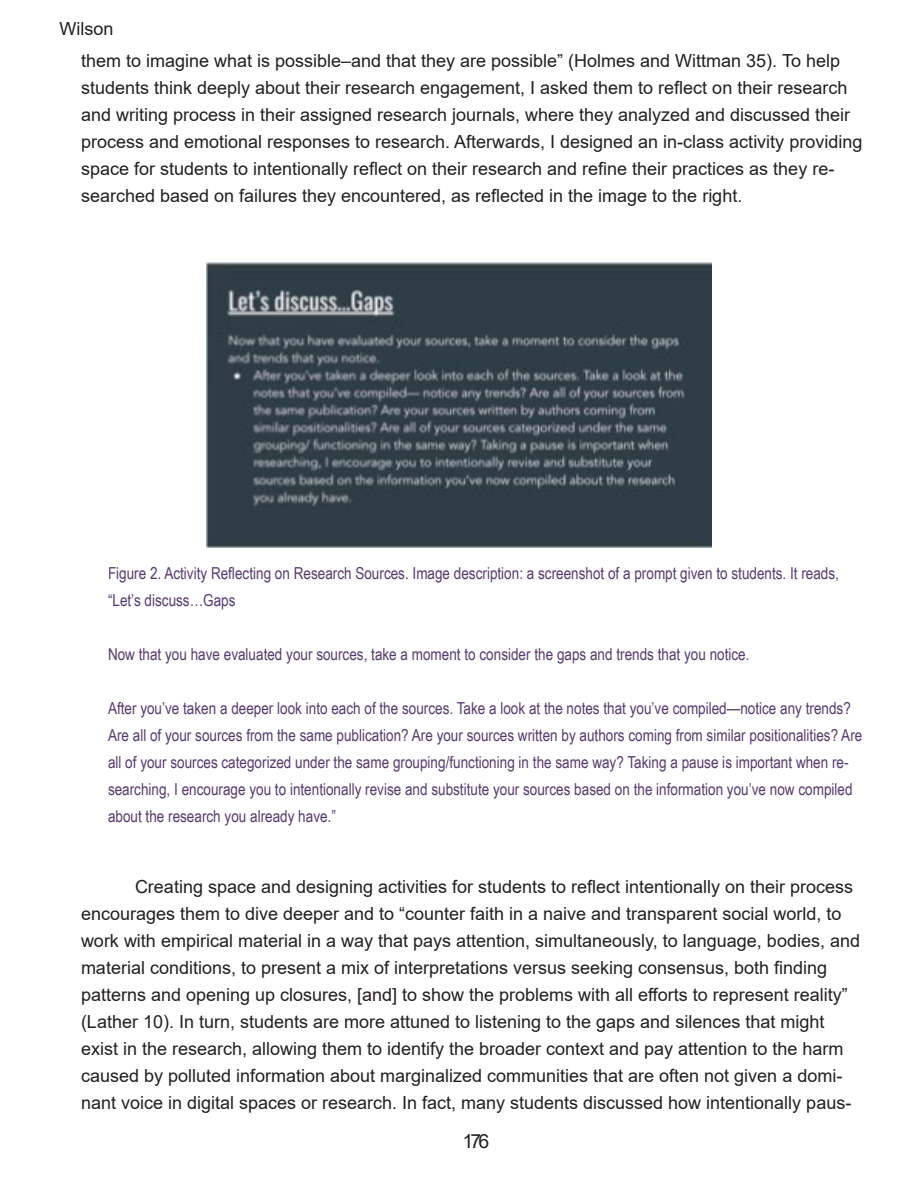
<style>
.page{position:relative;width:918px;height:1188px;background:#fff}
.page>*{position:absolute;margin:0;border:0;box-sizing:border-box;transform-origin:0 0}
.t1{font:19.5px "Arial";color:#231f20}
.Paragraph_Style_1{font:18px/27px "Arial";color:#231f20}
.Author_Name{font:18px "Arial";color:#231f20}
.Preface_Material{font:16.5px/27px "Arial Narrow";color:#573a6d}
</style>
<div class="page">
<img style="left:206px;top:262px;width:506px;height:286px">
<p class="Author_Name" style="left:59px;top:16px;width:55px">Wilson</p>
<p class="Paragraph_Style_1" style="left:81px;top:47px;width:783px">them to imagine what is possible–and that they are possible” (Holmes and Wittman 35). To help students think deeply about their research engagement, I asked them to reflect on their research and writing process in their assigned research journals, where they analyzed and discussed their process and emotional responses to research. Afterwards, I designed an in-class activity providing space for students to intentionally reflect on their research and refine their practices as they re&shy;searched based on failures they encountered, as reflected in the image to the right.</p>
<p class="Preface_Material" style="left:108px;top:559px;width:733px">Figure 2. Activity Reflecting on Research Sources. Image description: a screenshot of a prompt given to students. It reads, “Let’s discuss…Gaps</p>
<p class="Preface_Material" style="left:108px;top:640px;width:643px">Now that you have evaluated your sources, take a moment to consider the gaps and trends that you notice.</p>
<p class="Preface_Material" style="left:108px;top:694px;width:756px">After you’ve taken a deeper look into each of the sources. Take a look at the notes that you’ve compiled—notice any trends?<br>Are all of your sources from the same publication? Are your sources written by authors coming from similar positionalities? Are all of your sources categorized under the same grouping/functioning in the same way? Taking a pause is important when re&shy;searching, I encourage you to intentionally revise and substitute your sources based on the information you’ve now compiled about the research you already have.”</p>
<p class="Paragraph_Style_1" style="left:81px;top:873px;width:781px;text-indent:54px">Creating space and designing activities for students to reflect intentionally on their process encourages them to dive deeper and to “counter faith in a naive and transparent social world, to work with empirical material in a way that pays attention, simultaneously, to language, bodies, and material conditions, to present a mix of interpretations versus seeking consensus, both finding patterns and opening up closures, [and] to show the problems with all efforts to represent reality” (Lather 10). In turn, students are more attuned to listening to the gaps and silences that might exist in the research, allowing them to identify the broader context and pay attention to the harm caused by polluted information about marginalized communities that are often not given a domi&shy;nant voice in digital spaces or research. In fact, many students discussed how intentionally paus-</p>
<p class="t1" style="left:463px;top:1128px;width:28px">176</p>
</div>
